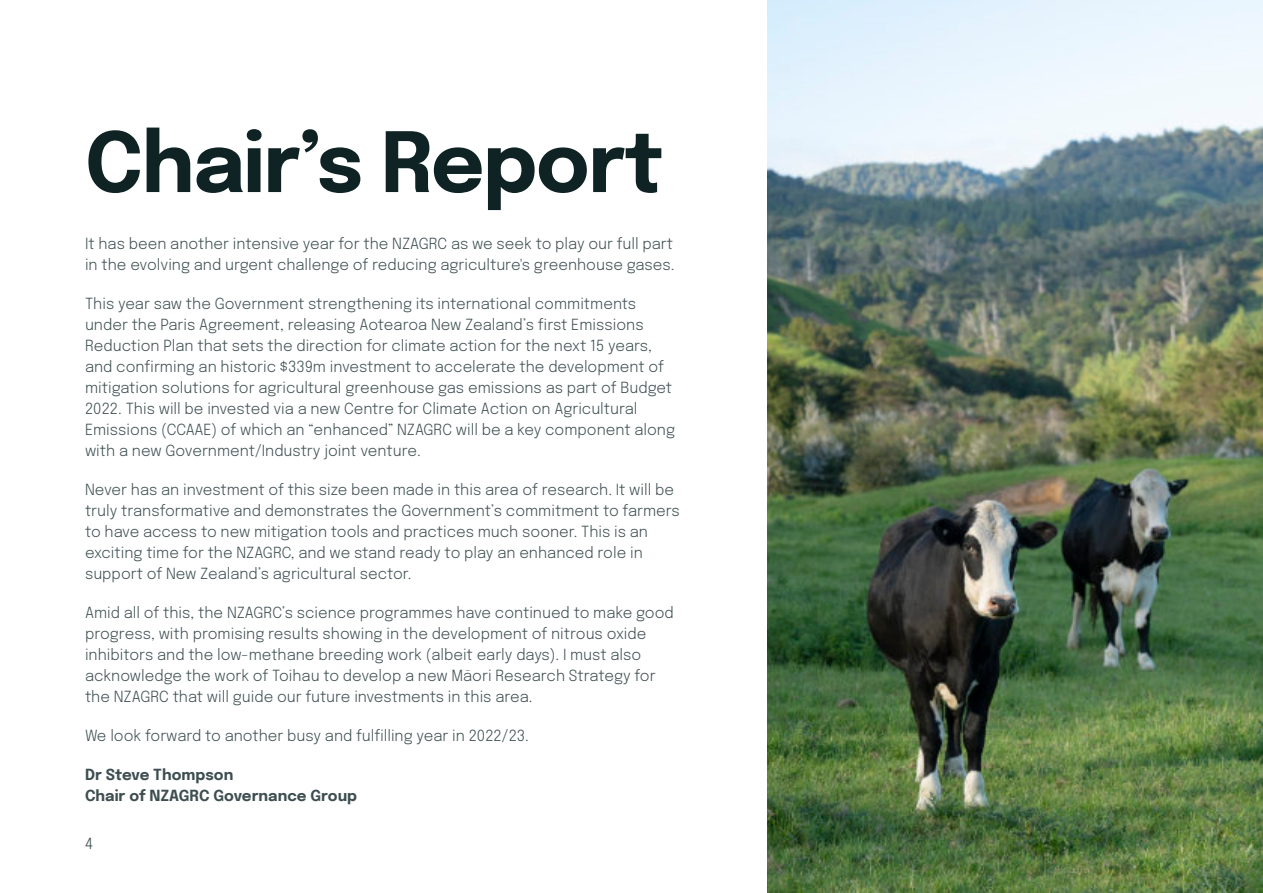
<style>
.page{position:relative;width:1263px;height:893px;background:#fff}
.page>*{position:absolute;margin:0;border:0;box-sizing:border-box;transform-origin:0 0}
.t1{font:700 82.5px "Epilogue";letter-spacing:-.02em;color:#0f2325}
.t2{font:300 15px/21px "Epilogue";color:#3e4e50}
.t3{font:700 15px/21px "Epilogue";color:#3e4e50}
</style>
<div class="page">
<img style="left:767px;top:0;width:496px;height:893px">
<h1 class="t1" style="left:85px;top:127px;width:580px">Chair’s Report</h1>
<p class="t2" style="left:85px;top:234px;width:591px">It has been another intensive year for the NZAGRC as we seek to play our full part in the evolving and urgent challenge of reducing agriculture's greenhouse gases.</p>
<p class="t2" style="left:85px;top:294px;width:592px">This year saw the Government strengthening its international commitments under the Paris Agreement, releasing Aotearoa New Zealand’s first Emissions Reduction Plan that sets the direction for climate action for the next 15 years, and confirming an historic $339m investment to accelerate the development of mitigation solutions for agricultural greenhouse gas emissions as part of Budget 2022. This will be invested via a new Centre for Climate Action on Agricultural Emissions (CCAAE) of which an “enhanced” NZAGRC will be a key component along with a new Government/Industry joint venture.</p>
<p class="t2" style="left:85px;top:480px;width:596px">Never has an investment of this size been made in this area of research. It will be truly transformative and demonstrates the Government’s commitment to farmers to have access to new mitigation tools and practices much sooner. This is an exciting time for the NZAGRC, and we stand ready to play an enhanced role in support of New Zealand’s agricultural sector.</p>
<p class="t2" style="left:85px;top:603px;width:590px">Amid all of this, the NZAGRC’s science programmes have continued to make good progress, with promising results showing in the development of nitrous oxide inhibitors and the low-methane breeding work (albeit early days). I must also acknowledge the work of Toihau to develop a new Māori Research Strategy for the NZAGRC that will guide our future investments in this area.</p>
<p class="t2" style="left:85px;top:726px;width:445px">We look forward to another busy and fulfilling year in 2022/23.</p>
<p class="t3" style="left:85px;top:765px;width:274px">Dr Steve Thompson<br>Chair of NZAGRC Governance Group</p>
<p class="t2" style="left:85px;top:834px;width:10px">4</p>
</div>
